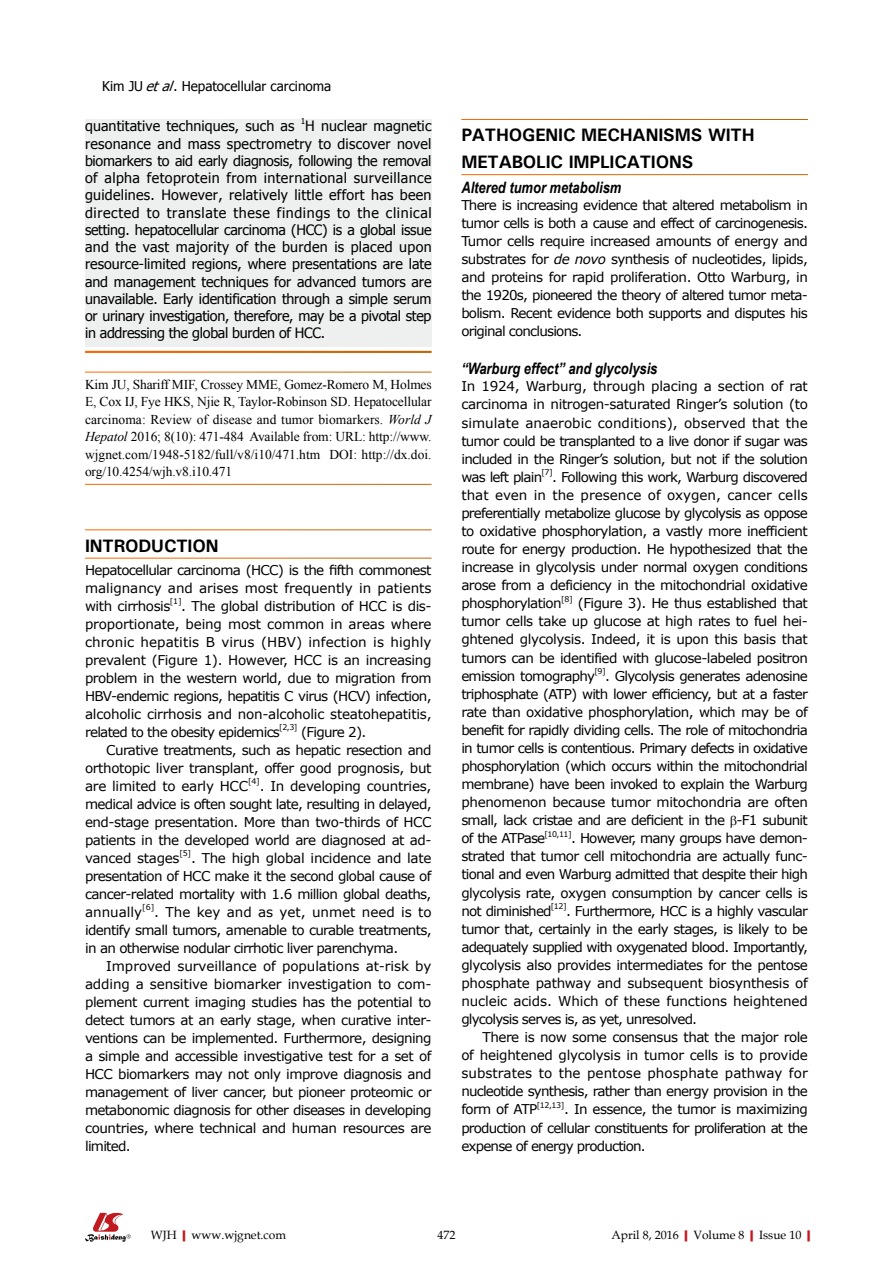
<style>
.page{position:relative;width:893px;height:1263px;background:#fff}
.page>*{position:absolute;margin:0;border:0;box-sizing:border-box;transform-origin:0 0}
.t1{font:700 18px/27px "Univers";letter-spacing:-.01em;color:#000}
.t2{font:italic 700 15.75px "Arial Narrow";color:#000}
.t3{font:14.25px/17.2px "Tahoma";letter-spacing:-.02em;color:#000;text-align:justify}
.t4{font:14.25px "Tahoma";letter-spacing:.005em;color:#000}
.t5{font:13.5px/18px "Verdana";letter-spacing:-.045em;color:#000;text-align:justify}
.t6{font:13.5px/17.4px "Times New Roman";color:#000;text-align:justify}
.t7{font:13.5px "Verdana";letter-spacing:-.02em;color:#000}
.t8{font:13.5px "Verdana";letter-spacing:-.01em;color:#000}
.t9{font:13.5px "Verdana";letter-spacing:-.005em;color:#000}
.t10{font:13.5px "Verdana";letter-spacing:.005em;color:#000}
.t11{font:13.5px "Tahoma";color:#000}
.t12{font:13.5px "Verdana";color:#000}
.t13{font:12px "Book Antiqua";color:#000}
.t14{font:8.25px "Tahoma";color:#000}
.t15{font:7.8px "Verdana";letter-spacing:-.06em;color:#000}
.s1{font-style:italic}
.s2{font-weight:700;color:#c01920}
</style>
<div class="page">
<div style="left:85px;top:119px;width:347px;height:228px;background:#eeefef"></div>
<svg style="left:85px;top:1213px;width:46px;height:29px"></svg>
<p class="t11" style="left:102px;top:77px;width:231px">Kim JU <span class="s1">etal</span>. Hepatocellular carcinoma</p>
<p class="t4" style="left:85px;top:117px;width:211px">quan-titative techniques, such as</p>
<p class="t14" style="left:301px;top:116px;width:6px">1</p>
<p class="t3" style="left:85px;top:117px;width:348px;text-indent:220px">H nuclear magnetic resonance and mass spectrometry to discover novel biomarkers to aid early diagnosis, following the removal of alpha fetoprotein from international surveillance guidelines. However, relatively little effort has been directed to translate these findings to the clinical setting. hepatocellular carcinoma (HCC) is a global issue and the vast majority of the burden is placed upon resource-limited regions, where presentations are late and management techniques for advanced tumors are unavailable. Early identification through a simple serum or urinary investigation, therefore, may be a pivotal step in addressing the global burden of HCC.</p>
<p class="t6" style="left:85px;top:376px;width:348px">Kim JU, Shariff MIF, Crossey MME, Gomez-Romero M, Holmes E, Cox IJ, Fye HKS, Njie R, Taylor-Robinson SD. Hepatocellular carcinoma: Review of disease and tumor biomarkers. <span class="s1">World J Hepatol</span> 2016; 8(10): 471-484 Available from: URL: http://www. wjgnet.com/1948-5182/full/v8/i10/471.htm DOI: http://dx.doi. org/10.4254/wjh.v8.i10.471</p>
<p class="t1" style="left:85px;top:531px;width:135px">INTRODUCTION</p>
<p class="t5" style="left:85px;top:561px;width:348px">Hepatocellular carcinoma (HCC) is the fifth commonest malignancy and arises most frequently in patients with cirrhosis</p>
<p class="t15" style="left:170px;top:596px;width:13px">[1]</p>
<p class="t5" style="left:85px;top:597px;width:348px;text-indent:96px">. The global distribution of HCC is dis&shy;proportionate, being most common in areas where chronic hepatitis B virus (HBV) infection is highly prevalent (Figure 1). However, HCC is an increasing problem in the western world, due to migration from HBV-endemic regions, hepatitis C virus (HCV) infection, alcoholic cirrhosis and non-alcoholic steatohepatitis, related to the obesity epidemics</p>
<p class="t15" style="left:279px;top:722px;width:20px">[2,3]</p>
<p class="t5" style="left:301px;top:723px;width:67px">(Figure 2).</p>
<p class="t5" style="left:106px;top:741px;width:327px">Curative treatments, such as hepatic resection and</p>
<p class="t5" style="left:85px;top:759px;width:348px">orthotopic liver transplant, offer good prognosis, but</p>
<p class="t7" style="left:85px;top:777px;width:165px">are limited to early HCC</p>
<p class="t15" style="left:248px;top:776px;width:13px">[4]</p>
<p class="t5" style="left:85px;top:777px;width:348px;text-indent:175px">. In developing countries, medical advice is often sought late, resulting in delayed, end-stage presentation. More than two-thirds of HCC patients in the developed world are diagnosed at ad&shy;vanced stages</p>
<p class="t15" style="left:179px;top:848px;width:13px">[5]</p>
<p class="t5" style="left:85px;top:849px;width:348px;text-indent:106px">. The high global incidence and late pre-sentation of HCC make it the second global cause of cancer-related mortality with 1.6 million global deaths, annually</p>
<p class="t15" style="left:142px;top:902px;width:14px">[6]</p>
<p class="t12" style="left:154px;top:903px;width:279px">. The key and as yet, unmet need is to</p>
<p class="t5" style="left:85px;top:921px;width:348px">identify small tumors, amenable to curable treatments,</p>
<p class="t5" style="left:85px;top:939px;width:315px">in an otherwise nodular cirrhotic liver parenchyma.</p>
<p class="t9" style="left:106px;top:957px;width:327px">Improved surveillance of populations at-risk by</p>
<p class="t8" style="left:85px;top:975px;width:348px">adding a sensitive biomarker investigation to com-</p>
<p class="t5" style="left:85px;top:993px;width:348px">plement current imaging studies has the potential to</p>
<p class="t5" style="left:85px;top:1011px;width:348px">detect tumors at an early stage, when curative inter-</p>
<p class="t5" style="left:85px;top:1029px;width:348px">ventions can be implemented. Furthermore, designing</p>
<p class="t5" style="left:85px;top:1047px;width:348px">a simple and accessible investigative test for a set of</p>
<p class="t5" style="left:85px;top:1065px;width:348px">HCC biomarkers may not only improve diagnosis and</p>
<p class="t5" style="left:85px;top:1083px;width:348px">management of liver cancer, but pioneer proteomic or</p>
<p class="t5" style="left:85px;top:1101px;width:348px">metabonomic diagnosis for other diseases in developing</p>
<p class="t5" style="left:85px;top:1119px;width:348px">countries, where technical and human resources are</p>
<p class="t5" style="left:85px;top:1137px;width:47px">limited.</p>
<p class="t1" style="left:461px;top:121px;width:295px">PATHOGENIC MECHANISMS WITH<br>METABOLIC IMPLICATIONS</p>
<p class="t2" style="left:461px;top:176px;width:162px">Altered tumor metabolism</p>
<p class="t5" style="left:461px;top:196px;width:348px">There is increasing evidence that altered metabolism in tumor cells is both a cause and effect of carcinogenesis.<br>Tumor cells require increased amounts of energy and substrates for <span class="s1">de novo</span> synthesis of nucleotides, lipids, and proteins for rapid proliferation. Otto Warburg, in the 1920s, pioneered the theory of altered tumor meta&shy;bolism. Recent evidence both supports and disputes his original conclusions.</p>
<p class="t2" style="left:461px;top:357px;width:198px">“Warburg effect” and glycolysis</p>
<p class="t5" style="left:461px;top:377px;width:348px">In 1924, Warburg, through placing a section of rat carcinoma in nitrogen-saturated Ringer’s solution (to simulate anaerobic conditions), observed that the tumor could be transplanted to a live donor if sugar was included in the Ringer’s solution, but not if the solution was left plain</p>
<p class="t15" style="left:541px;top:467px;width:13px">[7]</p>
<p class="t5" style="left:461px;top:468px;width:348px;text-indent:91px">. Following this work, Warburg discovered that even in the presence of oxygen, cancer cells preferentially metabolize glucose by glycolysis as oppose to oxidative phosphorylation, a vastly more inefficient route for energy production. He hypothesized that the increase in glycolysis under normal oxygen conditions arose from a deficiency in the mitochondrial oxidative phosphorylation</p>
<p class="t15" style="left:561px;top:593px;width:13px">[8]</p>
<p class="t5" style="left:461px;top:594px;width:348px;text-indent:117px">(Figure 3). He thus established that tumor cells take up glucose at high rates to fuel hei&shy;ghtened glycolysis. Indeed, it is upon this basis that tumors can be identified with glucose-labeled positron emission tomography</p>
<p class="t15" style="left:594px;top:666px;width:13px">[9]</p>
<p class="t5" style="left:461px;top:666px;width:348px;text-indent:144px">. Glycolysis generates adenosine triphosphate (ATP) with lower efficiency, but at a faster rate than oxidative phosphorylation, which may be of benefit for rapidly dividing cells. The role of mitochondria in tumor cells is contentious. Primary defects in oxidative phosphorylation (which occurs within the mitochondrial membrane) have been invoked to explain the Warburg phenomenon because tumor mitochondria are often small, lack cristae and are deficient in the -F1 subunit of the ATPase</p>
<p class="t15" style="left:544px;top:828px;width:29px">[10,11]</p>
<p class="t5" style="left:461px;top:829px;width:348px;text-indent:110px">. However, many groups have demon&shy;strated that tumor cell mitochondria are actually func&shy;tional and even Warburg admitted that despite their high glycolysis rate, oxygen consumption by cancer cells is not diminished</p>
<p class="t15" style="left:551px;top:901px;width:17px">[12]</p>
<p class="t5" style="left:566px;top:901px;width:243px">. Furthermore, HCC is a highly vascular</p>
<p class="t5" style="left:461px;top:920px;width:348px">tumor that, certainly in the early stages, is likely to be</p>
<p class="t5" style="left:461px;top:938px;width:348px">adequately supplied with oxygenated blood. Importantly,</p>
<p class="t5" style="left:461px;top:956px;width:348px">glycolysis also provides intermediates for the pentose</p>
<p class="t7" style="left:461px;top:974px;width:348px">phosphate pathway and subsequent biosyn-thesis of</p>
<p class="t8" style="left:461px;top:992px;width:348px">nucleic acids. Which of these functions heightened</p>
<p class="t5" style="left:461px;top:1010px;width:237px">glycolysis serves is, as yet, unresolved.</p>
<p class="t5" style="left:483px;top:1028px;width:327px">There is now some consensus that the major role</p>
<p class="t7" style="left:461px;top:1046px;width:348px">of heightened glycolysis in tumor cells is to provide</p>
<p class="t10" style="left:461px;top:1064px;width:348px">substrates to the pentose phosphate pathway for</p>
<p class="t5" style="left:461px;top:1082px;width:348px">nucleotide synthesis, rather than energy provision in the</p>
<p class="t5" style="left:461px;top:1100px;width:77px">form of ATP</p>
<p class="t15" style="left:537px;top:1099px;width:29px">[12,13]</p>
<p class="t5" style="left:461px;top:1100px;width:348px;text-indent:103px">. In essence, the tumor is maximizing production of cellular constituents for proliferation at the expense of energy production.</p>
<p class="t13" style="left:151px;top:1226px;width:137px">WJH<span class="s2">|</span>www.wjgnet.com</p>
<p class="t13" style="left:437px;top:1226px;width:19px">472</p>
<p class="t13" style="left:611px;top:1226px;width:206px">April 8, 2016<span class="s2">|</span>Volume 8<span class="s2">|</span>Issue 10<span class="s2">|</span></p>
</div>
